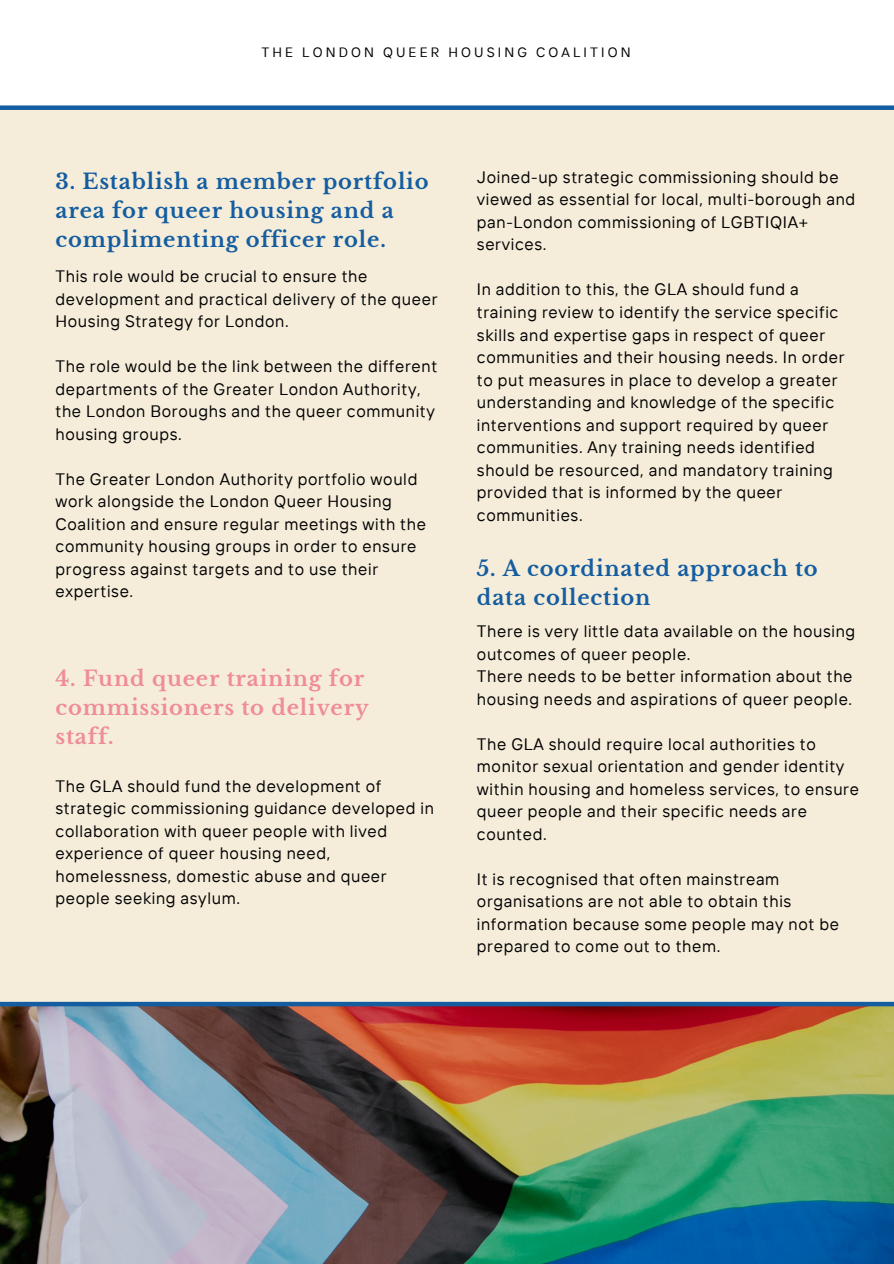
<style>
.page{position:relative;width:894px;height:1264px;background:#fff}
.page>*{position:absolute;margin:0;border:0;box-sizing:border-box;transform-origin:0 0}
.t1{font:700 21px/29.2px "Libre Baskerville";letter-spacing:.04em;color:#145da0}
.t2{font:700 21px/29.2px "Libre Baskerville";letter-spacing:.04em;color:#ef8c98}
.t3{font:16.5px/22.5px "TT Interphases";letter-spacing:.04em;color:#000001}
.t4{font:13.5px "TT Interphases";letter-spacing:.23em;color:#000}
</style>
<div class="page">
<div style="left:0;top:0;width:893px;height:1263px;background:#f5edda"></div>
<div style="left:0;top:0;width:893px;height:105px;background:#fff"></div>
<img style="left:0;top:1006px;width:893px;height:257px">
<div style="left:0;top:105px;width:893px;height:5px;background:#145da0"></div>
<div style="left:0;top:1001px;width:893px;height:5px;background:#145da0"></div>
<h2 class="t4" style="left:261px;top:44px;width:370px">THE LONDON QUEER HOUSING COALITION</h2>
<p class="t1" style="left:55px;top:167px;width:374px">3. Establish a member portfolio area for queer housing and a complimenting officer role.</p>
<h1 class="t3" style="left:55px;top:264px;width:383px">This role would be crucial to ensure the development and practical delivery of the queer<br>Housing Strategy for London.</h1>
<h3 class="t3" style="left:55px;top:354px;width:383px">The role would be the link between the different departments of the Greater London Authority, the London Boroughs and the queer community housing groups.</h3>
<h3 class="t3" style="left:55px;top:467px;width:372px">The Greater London Authority portfolio would work alongside the London Queer Housing Coalition and ensure regular meetings with the community housing groups in order to ensure progress against targets and to use their expertise.</h3>
<h1 class="t2" style="left:55px;top:663px;width:314px">4. Fund queer training for commissioners to delivery staff.</h1>
<h3 class="t3" style="left:55px;top:774px;width:380px">The GLA should fund the development of strategic commissioning guidance developed in collaboration with queer people with lived experience of queer housing need, homelessness, domestic abuse and queer people seeking asylum.</h3>
<h3 class="t3" style="left:477px;top:165px;width:380px">Joined-up strategic commissioning should be viewed as essential for local, multi-borough and pan-London commissioning of LGBTIQIA+ services.</h3>
<h3 class="t3" style="left:477px;top:278px;width:369px">In addition to this, the GLA should fund a training review to identify the service specific skills and expertise gaps in respect of queer communities and their housing needs. In order to put measures in place to develop a greater understanding and knowledge of the specific interventions and support required by queer communities. Any training needs identified should be resourced, and mandatory training provided that is informed by the queer communities.</h3>
<h1 class="t1" style="left:477px;top:553px;width:342px">5. A coordinated approach to data collection</h1>
<h3 class="t3" style="left:477px;top:619px;width:379px">There is very little data available on the housing outcomes of queer people.<br>There needs to be better information about the housing needs and aspirations of queer people.</h3>
<h3 class="t3" style="left:477px;top:732px;width:383px">The GLA should require local authorities to monitor sexual orientation and gender identity within housing and homeless services, to ensure queer people and their specific needs are counted.</h3>
<h3 class="t3" style="left:477px;top:867px;width:363px">It is recognised that often mainstream organisations are not able to obtain this information because some people may not be prepared to come out to them.</h3>
</div>
